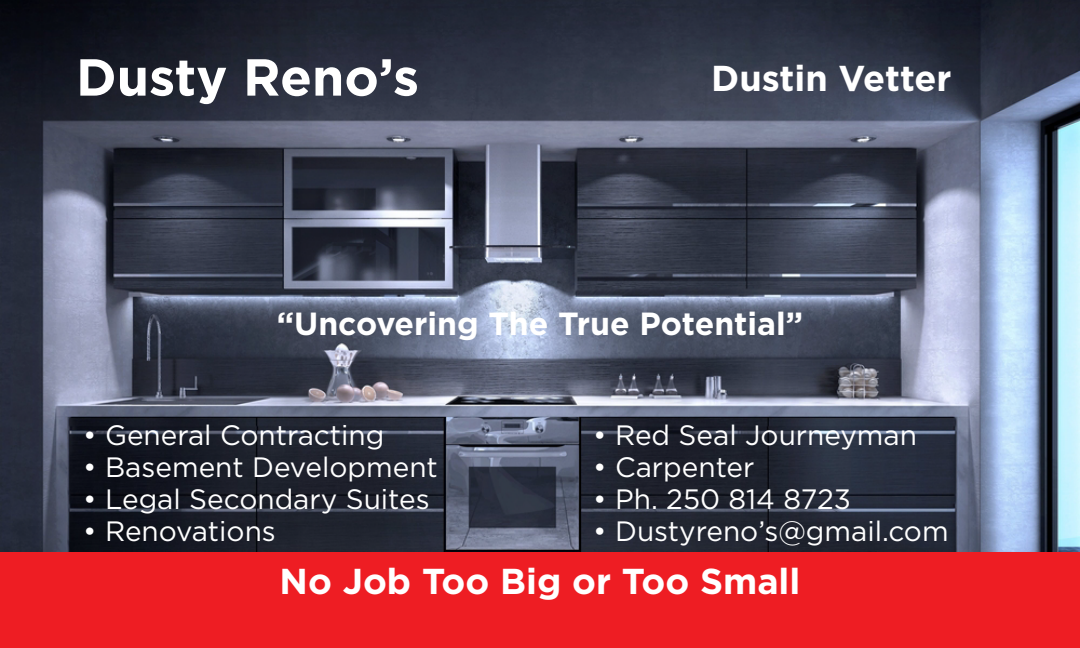
<style>
.page{position:relative;width:1080px;height:648px;background:#fff}
.page>*{position:absolute;margin:0;border:0;box-sizing:border-box;transform-origin:0 0}
.t1{font:700 52px "Gotham";color:#fff}
.t2{font:700 36px "Gotham";color:#fff}
.t3{font:700 32px "Gotham";color:#fff}
.t4{font:28px "Gotham";color:#fff}
</style>
<div class="page">
<img style="left:0;top:0;width:1080px;height:552px">
<div style="left:0;top:552px;width:1080px;height:96px;background:#ee1d23"></div>
<h1 class="t1" style="left:76px;top:43px;width:345px">Dusty Reno’s</h1>
<p class="t2" style="left:711px;top:54px;width:242px">Dustin Vetter</p>
<p class="t3" style="left:277px;top:302px;width:528px">“Uncovering The True Potential”</p>
<p class="t4" style="left:83px;top:417px;width:303px">• General Contracting</p>
<p class="t4" style="left:83px;top:449px;width:356px">• Basement Development</p>
<p class="t4" style="left:83px;top:481px;width:348px">• Legal Secondary Suites</p>
<p class="t4" style="left:83px;top:513px;width:194px">• Renovations</p>
<p class="t4" style="left:593px;top:417px;width:325px">• Red Seal Journeyman</p>
<p class="t4" style="left:593px;top:449px;width:163px">• Carpenter</p>
<p class="t4" style="left:593px;top:481px;width:259px">• Ph. 250 814 8723</p>
<p class="t4" style="left:593px;top:513px;width:357px">• Dustyreno’s@gmail.com</p>
<p class="t2" style="left:280px;top:557px;width:522px">No Job Too Big or Too Small</p>
</div>
